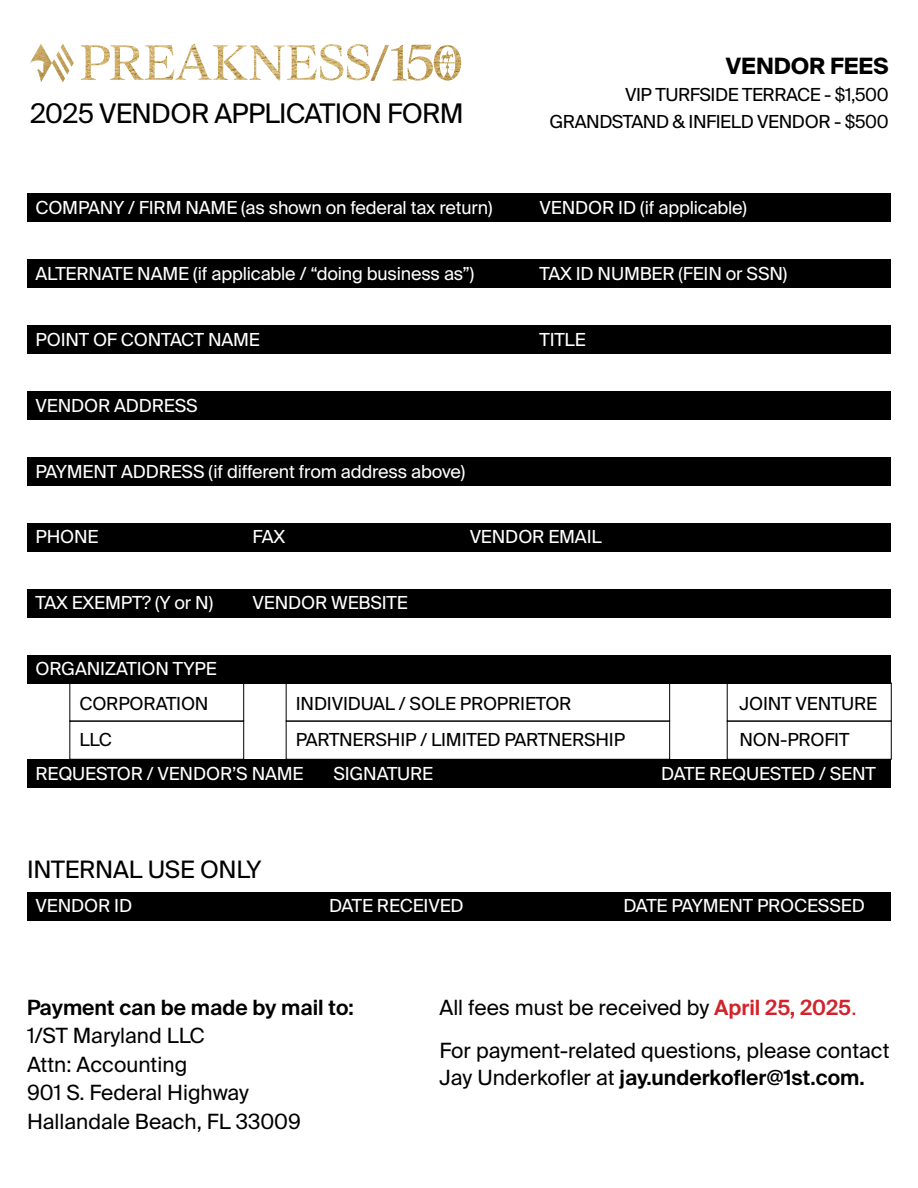
<style>
.page{position:relative;width:918px;height:1188px;background:#fff}
.page>*{position:absolute;margin:0;border:0;box-sizing:border-box;transform-origin:0 0}
.t1{font:27px "Suisse Intl";letter-spacing:-.025em;color:#000}
.t2{font:24px "Suisse Intl";letter-spacing:-.01em;color:#000}
.t3{font:700 22.5px "Suisse Intl";color:#000}
.t4{font:21px/28.5px "Suisse Intl";color:#000}
.t5{font:600 21px "Suisse Intl";color:#000}
.t6{font:18px "Suisse Intl";letter-spacing:-.01em;color:#fff}
.t7{font:18px/36.8px "Suisse Intl";letter-spacing:-.01em;color:#000}
.s1{font-weight:600;color:#d2232a}
.s2{color:#d2232a}
.s3{font-weight:400}
</style>
<div class="page">
<div style="left:27px;top:193px;width:864px;height:29px;background:#000"></div>
<div style="left:27px;top:260px;width:864px;height:28px;background:#000"></div>
<div style="left:27px;top:326px;width:864px;height:28px;background:#000"></div>
<div style="left:27px;top:392px;width:864px;height:28px;background:#000"></div>
<div style="left:27px;top:457px;width:864px;height:29px;background:#000"></div>
<div style="left:27px;top:523px;width:864px;height:29px;background:#000"></div>
<div style="left:27px;top:589px;width:864px;height:28px;background:#000"></div>
<div style="left:27px;top:655px;width:864px;height:28px;background:#000"></div>
<div style="left:69px;top:683px;width:175px;height:38px;border:1px solid #000"></div>
<div style="left:69px;top:721px;width:175px;height:39px;border:1px solid #000"></div>
<div style="left:286px;top:683px;width:384px;height:38px;border:1px solid #000"></div>
<div style="left:286px;top:721px;width:384px;height:39px;border:1px solid #000"></div>
<div style="left:727px;top:683px;width:165px;height:38px;border:1px solid #000"></div>
<div style="left:727px;top:721px;width:165px;height:39px;border:1px solid #000"></div>
<div style="left:27px;top:760px;width:864px;height:28px;background:#000"></div>
<div style="left:27px;top:892px;width:864px;height:28px;background:#000"></div>
<img style="left:391px;top:45px;width:70px;height:36px">
<img style="left:30px;top:44px;width:44px;height:38px">
<img style="left:81px;top:44px;width:308px;height:37px">
<h1 class="t1" style="left:30px;top:97px;width:435px">2025 VENDOR APPLICATION FORM</h1>
<p class="t3" style="left:726px;top:53px;width:164px">VENDOR FEES</p>
<p class="t7" style="left:549px;top:82px;width:341px;line-height:27px;text-align:right">VIP TURFSIDE TERRACE - $1,500<br>GRANDSTAND &amp; INFIELD VENDOR - $500</p>
<p class="t6" style="left:36px;top:197px;width:458px">COMPANY / FIRM NAME (as shown on federal tax return)</p>
<p class="t6" style="left:540px;top:197px;width:209px">VENDOR ID (if applicable)</p>
<p class="t6" style="left:36px;top:263px;width:440px">ALTERNATE NAME (if applicable / “doing business as”)</p>
<p class="t6" style="left:540px;top:263px;width:249px">TAX ID NUMBER (FEIN or SSN)</p>
<p class="t6" style="left:36px;top:329px;width:226px">POINT OF CONTACT NAME</p>
<p class="t6" style="left:540px;top:329px;width:48px">TITLE</p>
<p class="t6" style="left:36px;top:395px;width:164px">VENDOR ADDRESS</p>
<p class="t6" style="left:36px;top:461px;width:431px">PAYMENT ADDRESS (if different from address above)</p>
<p class="t6" style="left:36px;top:527px;width:65px">PHONE</p>
<p class="t6" style="left:253px;top:527px;width:34px">FAX</p>
<p class="t6" style="left:470px;top:527px;width:134px">VENDOR EMAIL</p>
<p class="t6" style="left:36px;top:592px;width:179px">TAX EXEMPT? (Y or N)</p>
<p class="t6" style="left:253px;top:592px;width:157px">VENDOR WEBSITE</p>
<p class="t6" style="left:36px;top:658px;width:183px">ORGANIZATION TYPE</p>
<p class="t7" style="left:80px;top:685px;width:131px">CORPORATION<br>LLC</p>
<p class="t7" style="left:296px;top:685px;width:331px">INDIVIDUAL / SOLE PROPRIETOR<br>PARTNERSHIP / LIMITED PARTNERSHIP</p>
<p class="t7" style="left:740px;top:685px;width:139px">JOINT VENTURE<br>NON-PROFIT</p>
<p class="t6" style="left:36px;top:763px;width:270px">REQUESTOR / VENDOR’S NAME</p>
<p class="t6" style="left:334px;top:763px;width:101px">SIGNATURE</p>
<p class="t6" style="left:661px;top:763px;width:216px">DATE REQUESTED / SENT</p>
<h2 class="t2" style="left:27px;top:855px;width:236px">INTERNAL USE ONLY</h2>
<p class="t6" style="left:36px;top:895px;width:98px">VENDOR ID</p>
<p class="t6" style="left:329px;top:895px;width:136px">DATE RECEIVED</p>
<p class="t6" style="left:623px;top:895px;width:243px">DATE PAYMENT PROCESSED</p>
<p class="t5" style="left:27px;top:995px;width:328px">Payment can be made by mail to:</p>
<p class="t4" style="left:27px;top:1022px;width:275px">1/ST Maryland LLC<br>Attn: Accounting<br>901 S. Federal Highway<br>Hallandale Beach, FL 33009</p>
<p class="t4" style="left:440px;top:986px;width:452px;line-height:43.5px">All fees must be received by <span class="s1">April 25, 2025</span><span class="s2">.<br></span>For payment-related questions, please contact</p>
<p class="t5" style="left:440px;top:1066px;width:427px"><span class="s3">Jay Underkofler at</span> jay.underkofler@1st.com.</p>
</div>
